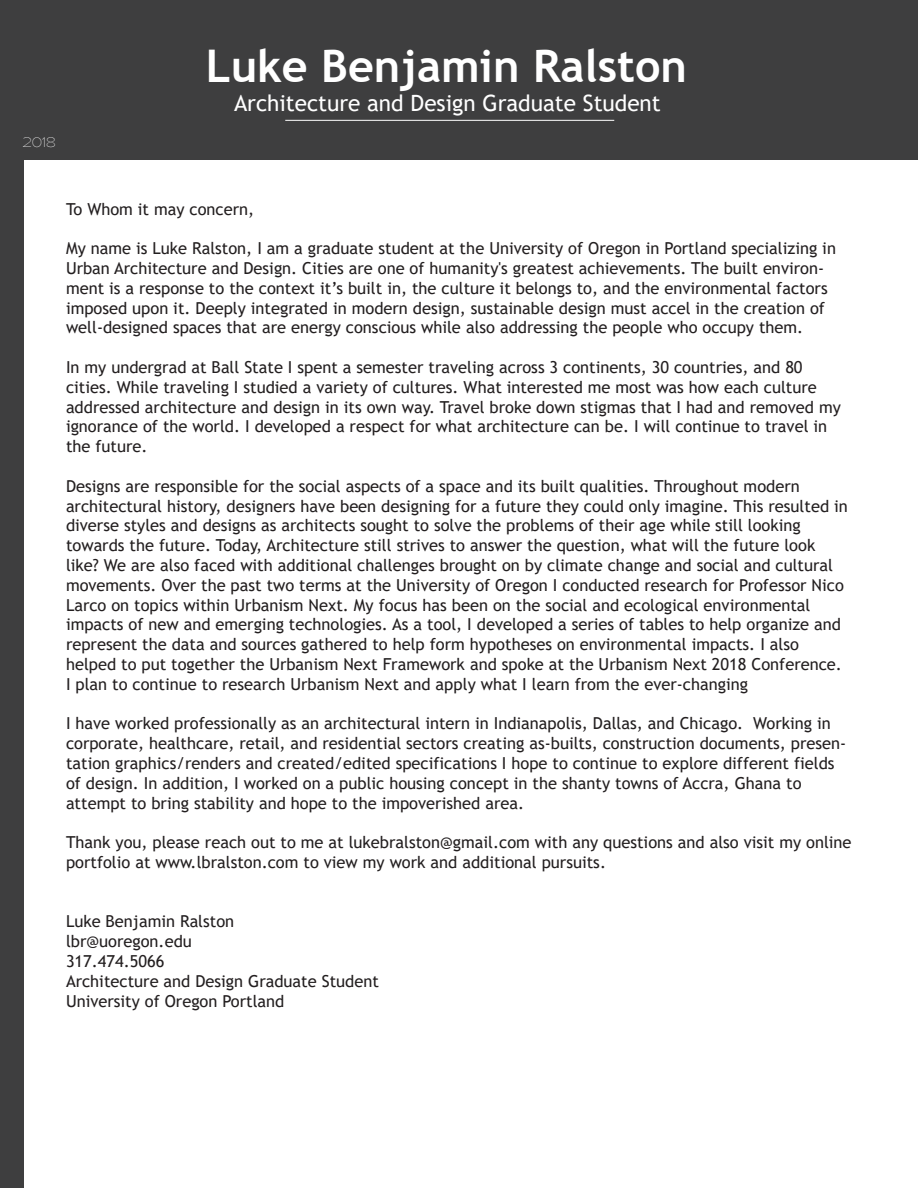
<style>
.page{position:relative;width:918px;height:1188px;background:#fff}
.page>*{position:absolute;margin:0;border:0;box-sizing:border-box;transform-origin:0 0}
.t1{font:700 45px "Trebuchet MS";color:#fff}
.t2{font:22.5px "Trebuchet MS";color:#fff}
.t3{font:16.5px/19.8px "Trebuchet MS";color:#231f20}
.t4{font:200 12px "Adequate";color:#fff}
</style>
<div class="page">
<div style="left:0;top:0;width:23px;height:1188px;background:#3e3e3f"></div>
<div style="left:1px;top:0;width:917px;height:160px;background:#3e3e3f"></div>
<hr style="left:285px;top:120px;width:329px;height:1px;background:#fff">
<p class="t4" style="left:22px;top:135px;width:35px">2018</p>
<h1 class="t1" style="left:206px;top:38px;width:483px">Luke Benjamin Ralston</h1>
<h2 class="t2" style="left:234px;top:89px;width:428px">Architecture and Design Graduate Student</h2>
<p class="t3" style="left:66px;top:199px;width:190px">To Whom it may concern,</p>
<p class="t3" style="left:66px;top:238px;width:772px">My name is Luke Ralston, I am a graduate student at the University of Oregon in Portland specializing in Urban Architecture and Design. Cities are one of humanity's greatest achievements. The built environ&shy;ment is a response to the context it’s built in, the culture it belongs to, and the environmental factors imposed upon it. Deeply integrated in modern design, sustainable design must accel in the creation of well-designed spaces that are energy conscious while also addressing the people who occupy them.</p>
<p class="t3" style="left:66px;top:357px;width:776px">In my undergrad at Ball State I spent a semester traveling across 3 continents, 30 countries, and 80 cities. While traveling I studied a variety of cultures. What interested me most was how each culture addressed architecture and design in its own way. Travel broke down stigmas that I had and removed my ignorance of the world. I developed a respect for what architecture can be. I will continue to travel in the future.</p>
<p class="t3" style="left:66px;top:476px;width:783px">Designs are responsible for the social aspects of a space and its built qualities. Throughout modern architectural history, designers have been designing for a future they could only imagine. This resulted in diverse styles and designs as architects sought to solve the problems of their age while still looking towards the future. Today, Architecture still strives to answer the question, what will the future look like? We are also faced with additional challenges brought on by climate change and social and cultural movements. Over the past two terms at the University of Oregon I conducted research for Professor Nico Larco on topics within Urbanism Next. My focus has been on the social and ecological environmental impacts of new and emerging technologies. As a tool, I developed a series of tables to help organize and represent the data and sources gathered to help form hypotheses on environmental impacts. I also helped to put together the Urbanism Next Framework and spoke at the Urbanism Next 2018 Conference.<br>I plan to continue to research Urbanism Next and apply what I learn from the ever-changing</p>
<p class="t3" style="left:66px;top:714px;width:782px">I have worked professionally as an architectural intern in Indianapolis, Dallas, and Chicago. Working in corporate, healthcare, retail, and residential sectors creating as-builts, construction documents, presen&shy;tation graphics/renders and created/edited specifications I hope to continue to explore different fields of design. In addition, I worked on a public housing concept in the shanty towns of Accra, Ghana to attempt to bring stability and hope to the impoverished area.</p>
<p class="t3" style="left:66px;top:832px;width:787px">Thank you, please reach out to me at lukebralston@gmail.com with any questions and also visit my online portfolio at www.lbralston.com to view my work and additional pursuits.</p>
<p class="t3" style="left:66px;top:912px;width:315px">Luke Benjamin Ralston<br>lbr@uoregon.edu<br>317.474.5066<br>Architecture and Design Graduate Student<br>University of Oregon Portland</p>
</div>
